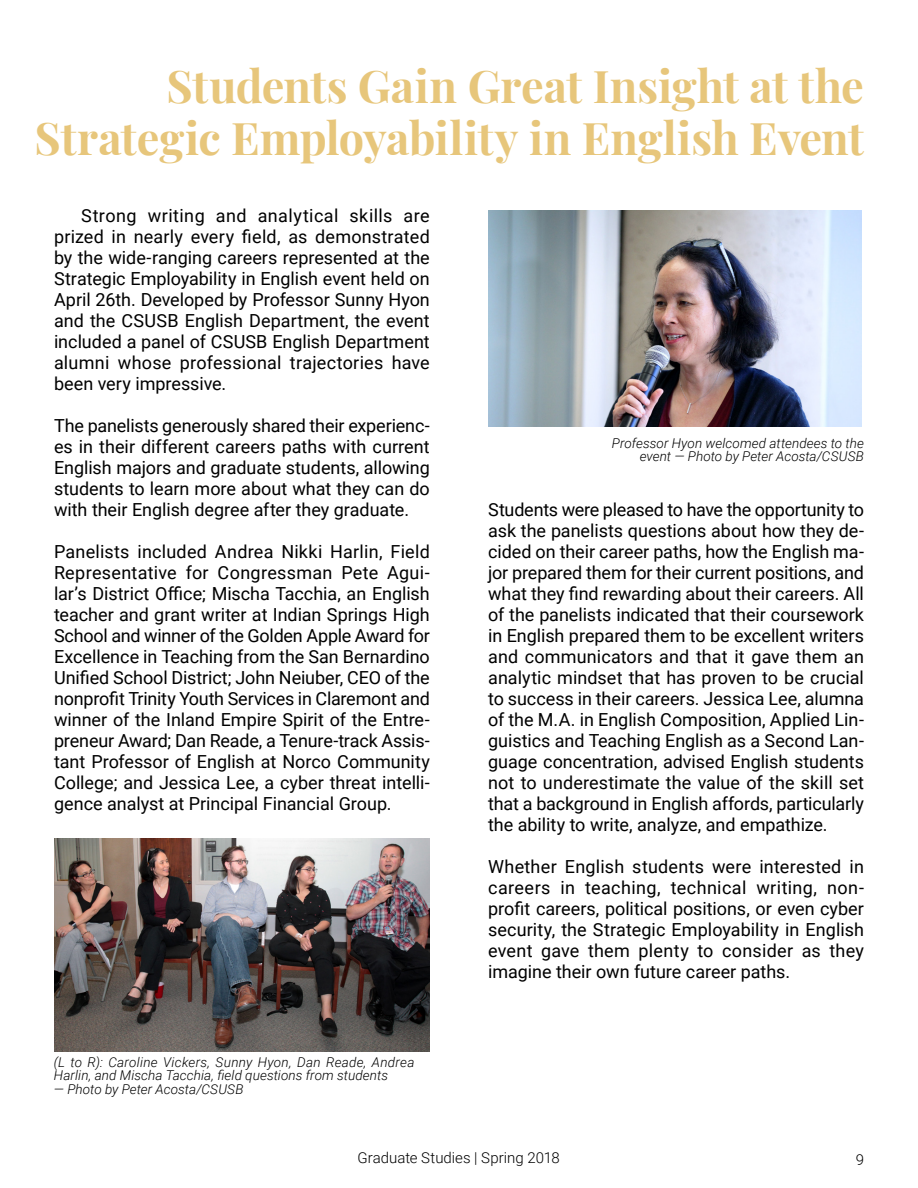
<style>
.page{position:relative;width:918px;height:1188px;background:#fff}
.page>*{position:absolute;margin:0;border:0;box-sizing:border-box;transform-origin:0 0}
.t1{font:700 45px/52.5px "Playfair Display";letter-spacing:-.005em;color:#e7c67b;text-align:right}
.t2{font:18px/21px "Roboto";color:#000;text-align:justify}
.t3{font:300 15px "Roboto";color:#000}
.t4{font:italic 300 13.5px/13.5px "Roboto";letter-spacing:.005em;color:#000;text-align:right}
</style>
<div class="page">
<img style="left:488px;top:211px;width:374px;height:215px">
<img style="left:54px;top:839px;width:376px;height:212px">
<h1 class="t1" style="left:35px;top:56px;width:831px">Students Gain Great Insight at the<br>Strategic Employability in English Event</h1>
<p class="t2" style="left:54px;top:205px;width:377px;text-indent:27px">Strong writing and analytical skills are prized in nearly every field, as demonstrated by the wide-ranging careers represented at the Strategic Employability in English event held on April 26th. Developed by Professor Sunny Hyon and the CSUSB English Department, the event included a panel of CSUSB English Department alumni whose professional trajectories have been very impressive.</p>
<p class="t2" style="left:54px;top:415px;width:377px">The panelists generously shared their experienc&shy;es in their different careers paths with current English majors and graduate students, allowing students to learn more about what they can do with their English degree after they graduate.</p>
<p class="t2" style="left:54px;top:541px;width:377px">Panelists included Andrea Nikki Harlin, Field Representative for Congressman Pete Agui&shy;lar’s District Office; Mischa Tacchia, an English teacher and grant writer at Indian Springs High School and winner of the Golden Apple Award for Excellence in Teaching from the San Bernardino Unified School District; John Neiuber, CEO of the nonprofit Trinity Youth Services in Claremont and winner of the Inland Empire Spirit of the Entre&shy;preneur Award; Dan Reade, a Tenure-track Assis&shy;tant Professor of English at Norco Community College; and Jessica Lee, a cyber threat intelli&shy;gence analyst at Principal Financial Group.</p>
<p class="t4" style="left:54px;top:1055px;width:362px;text-align:left">(L to R): Caroline Vickers, Sunny Hyon, Dan Reade, Andrea<br>Harlin, and Mischa Tacchia, field questions from students</p>
<p class="t4" style="left:54px;top:1082px;width:191px">— Photo by Peter Acosta/CSUSB</p>
<p class="t4" style="left:612px;top:436px;width:254px">Professor Hyon welcomed attendees to the event — Photo by Peter Acosta/CSUSB</p>
<p class="t2" style="left:488px;top:498px;width:377px">Students were pleased to have the opportunity to ask the panelists questions about how they de&shy;cided on their career paths, how the English ma&shy;jor prepared them for their current positions, and what they find rewarding about their careers. All of the panelists indicated that their coursework in English prepared them to be excellent writers and communicators and that it gave them an analytic mindset that has proven to be crucial to success in their careers. Jessica Lee, alumna of the M.A. in English Composition, Applied Lin&shy;guistics and Teaching English as a Second Lan&shy;guage concentration, advised English students not to underestimate the value of the skill set that a background in English affords, particularly the ability to write, analyze, and empathize.</p>
<p class="t2" style="left:488px;top:856px;width:377px">Whether English students were interested in careers in teaching, technical writing, non&shy;profit careers, political positions, or even cyber security, the Strategic Employability in English event gave them plenty to consider as they imagine their own future career paths.</p>
<p class="t3" style="left:357px;top:1147px;width:204px">Graduate Studies | Spring 2018</p>
<p class="t3" style="left:856px;top:1149px;width:10px">9</p>
</div>
